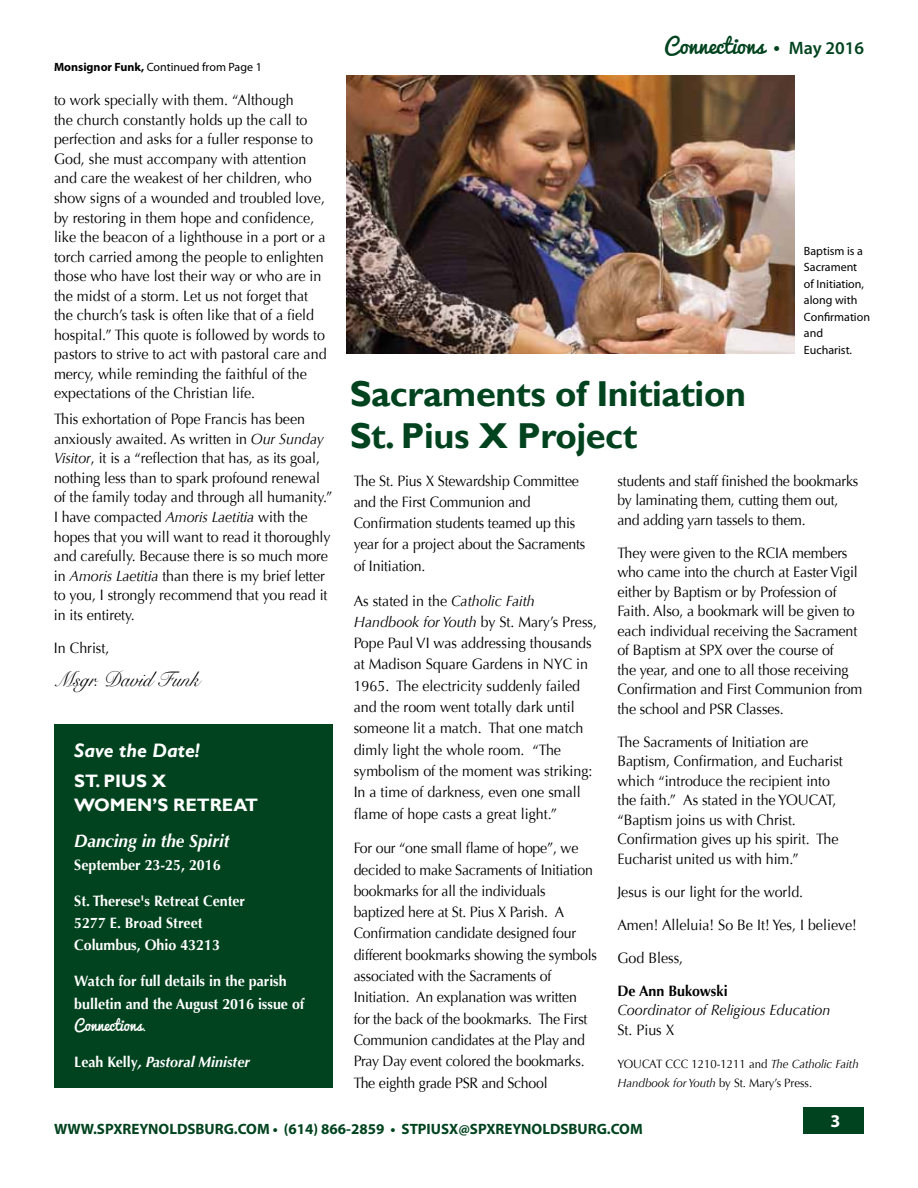
<style>
.page{position:relative;width:918px;height:1188px;background:#fff}
.page>*{position:absolute;margin:0;border:0;box-sizing:border-box;transform-origin:0 0}
.t1{font:700 36px/42px "Gill Sans";letter-spacing:-.01em;color:#00431e}
.t2{font:21px "Pacifico";color:#00431e}
.t3{font:21px "Snell Roundhand";color:#000;scale:.95 1}
.t4{font:italic 700 19.5px "Gill Sans";color:#fff}
.t5{font:700 18px/24px "Gill Sans";color:#fff}
.t6{font:italic 700 18px "Optima";color:#fff;scale:.95 1}
.t7{font:700 18px "Myriad Pro";color:#fff}
.t8{font:15px/19.5px "Optima";letter-spacing:-.005em;color:#000;scale:.95 1}
.t9{font:15px/21.3px "Optima";letter-spacing:-.005em;color:#000;scale:.94 1}
.t10{font:700 15px/22.5px "Optima";color:#fff;scale:.95 1}
.t11{font:700 15px "Myriad Pro";color:#00431e}
.t12{font:italic 15px "Optima";color:#000;scale:.95 1}
.t13{font:italic 700 15px "Optima";color:#fff;scale:.95 1}
.t14{font:700 15px "Optima";color:#000;scale:.95 1}
.t15{font:15px "Pacifico";color:#fff;scale:.95 1}
.t16{font:12px/16.5px "Myriad Pro";color:#000}
.t17{font:12px/19.5px "Optima";color:#000;scale:.95 1}
.s1{font-weight:700}
.s2{font-style:italic}
.s3{font-family:"Optima"}
.s4{font-style:normal}
.s5{font-family:"Myriad Pro";font-weight:600}
.s6{font-family:"Myriad Pro";font-weight:600;font-size:18px}
</style>
<div class="page">
<div style="left:804px;top:1107px;width:60px;height:27px;background:#00431e"></div>
<img style="left:346px;top:75px;width:448px;height:279px">
<div style="left:54px;top:724px;width:279px;height:364px;background:#00431e"></div>
<p class="t16" style="left:54px;top:59px;width:209px"><span class="s1">Monsignor Funk,</span> Continued from Page 1</p>
<p class="t8" style="left:54px;top:91px;width:288px">to work specially with them. “Although<br>the church constantly holds up the call to perfection and asks for a fuller response to God, she must accompany with attention and care the weakest of her children, who show signs of a wounded and troubled love, by restoring in them hope and confidence, like the beacon of a lighthouse in a port or a torch carried among the people to enlighten those who have lost their way or who are in the midst of a storm. Let us not forget that the church’s task is often like that of a field hospital.” This quote is followed by words to pastors to strive to act with pastoral care and mercy, while reminding the faithful of the expectations of the Christian life.</p>
<p class="t8" style="left:54px;top:410px;width:295px">This exhortation of Pope Francis has been anxiously awaited. As written in <span class="s2">Our Sunday Visitor</span>, it is a “reflection that has, as its goal, nothing less than to spark profound renewal of the family today and through all humanity.” I have compacted <span class="s2">Amoris Laetitia</span> with the hopes that you will want to read it thoroughly and carefully. Because there is so much more in <span class="s2">Amoris Laetitia</span> than there is my brief letter to you, I strongly recommend that you read it in its entirety.</p>
<p class="t8" style="left:54px;top:638px;width:60px">In Christ,</p>
<h2 class="t3" style="left:54px;top:667px;width:154px">Msgr. David Funk</h2>
<h3 class="t4" style="left:74px;top:739px;width:127px">Save the Date!</h3>
<p class="t5" style="left:74px;top:770px;width:185px">ST. PIUS X<br>WOMEN’S RETREAT</p>
<p class="t6" style="left:74px;top:830px;width:165px">Dancing in the Spirit</p>
<p class="t10" style="left:74px;top:853px;width:156px">September 23-25, 2016</p>
<p class="t10" style="left:74px;top:889px;width:181px">St. Therese's Retreat Center<br>5277 E. Broad Street<br>Columbus, Ohio 43213</p>
<p class="t10" style="left:74px;top:970px;width:244px">Watch for full details in the parish bulletin and the August 2016 issue of</p>
<p class="t15" style="left:74px;top:1012px;width:77px">Connections<span class="s3">.</span></p>
<p class="t13" style="left:74px;top:1053px;width:187px"><span class="s4">Leah Kelly</span>, Pastoral Minister</p>
<h2 class="t2" style="left:664px;top:27px;width:201px">Connections <span class="s5">•</span> <span class="s6">May 2016</span></h2>
<h1 class="t1" style="left:350px;top:373px;width:398px">Sacraments of Initiation<br>St. Pius X Project</h1>
<p class="t16" style="left:804px;top:242px;width:68px">Baptism is a<br>Sacrament of Initiation, along with<br>Confirmation and<br>Eucharist.</p>
<p class="t9" style="left:354px;top:470px;width:248px">The St. Pius X Stewardship Committee and the First Communion and<br>Confirmation students teamed up this year for a project about the Sacraments of Initiation.</p>
<p class="t8" style="left:354px;top:590px;width:258px;line-height:21.3px">As stated in the <span class="s2">Catholic Faith Handbook for Youth</span> by St. Mary’s Press, Pope Paul VI was addressing thousands at Madison Square Gardens in NYC in 1965. The electricity suddenly failed and the room went totally dark until someone lit a match. That one match dimly light the whole room. “The symbolism of the moment was striking:<br>In a time of darkness, even one small flame of hope casts a great light.”</p>
<p class="t9" style="left:354px;top:838px;width:260px">For our “one small flame of hope”, we decided to make Sacraments of Initiation bookmarks for all the individuals baptized here at St. Pius X Parish. A Confirmation candidate designed four different bookmarks showing the symbols associated with the Sacraments of Initiation. An explanation was written<br>for the back of the bookmarks. The First Communion candidates at the Play and Pray Day event colored the bookmarks.<br>The eighth grade PSR and School</p>
<p class="t9" style="left:617px;top:471px;width:258px;line-height:19.5px">students and staff finished the bookmarks by laminating them, cutting them out, and adding yarn tassels to them.</p>
<p class="t8" style="left:617px;top:543px;width:259px">They were given to the RCIA members who came into the church at Easter Vigil either by Baptism or by Profession of Faith. Also, a bookmark will be given to each individual receiving the Sacrament of Baptism at SPX over the course of<br>the year, and one to all those receiving Confirmation and First Communion from the school and PSR Classes.</p>
<p class="t8" style="left:617px;top:732px;width:239px">The Sacraments of Initiation are Baptism, Confirmation, and Eucharist which “introduce the recipient into the faith.” As stated in the YOUCAT, “Baptism joins us with Christ.<br>Confirmation gives up his spirit. The Eucharist united us with him.”</p>
<p class="t8" style="left:617px;top:882px;width:197px">Jesus is our light for the world.</p>
<p class="t8" style="left:617px;top:915px;width:254px">Amen! Alleluia! So Be It! Yes, I believe!</p>
<p class="t8" style="left:617px;top:948px;width:71px">God Bless,</p>
<p class="t14" style="left:617px;top:982px;width:117px">De Ann Bukowski</p>
<p class="t12" style="left:617px;top:1002px;width:226px">Coordinator of Religious Education</p>
<p class="t8" style="left:617px;top:1020px;width:62px">St. Pius X</p>
<p class="t17" style="left:617px;top:1054px;width:255px">YOUCAT CCC 1210-1211 and <span class="s2">The Catholic Faith<br>Handbook for Youth</span> by St. Mary’s Press.</p>
<p class="t11" style="left:54px;top:1119px;width:590px">WWW.SPXREYNOLDSBURG.COM • (614) 866-2859 • STPIUSX@SPXREYNOLDSBURG.COM</p>
<p class="t7" style="left:831px;top:1109px;width:11px">3</p>
</div>
